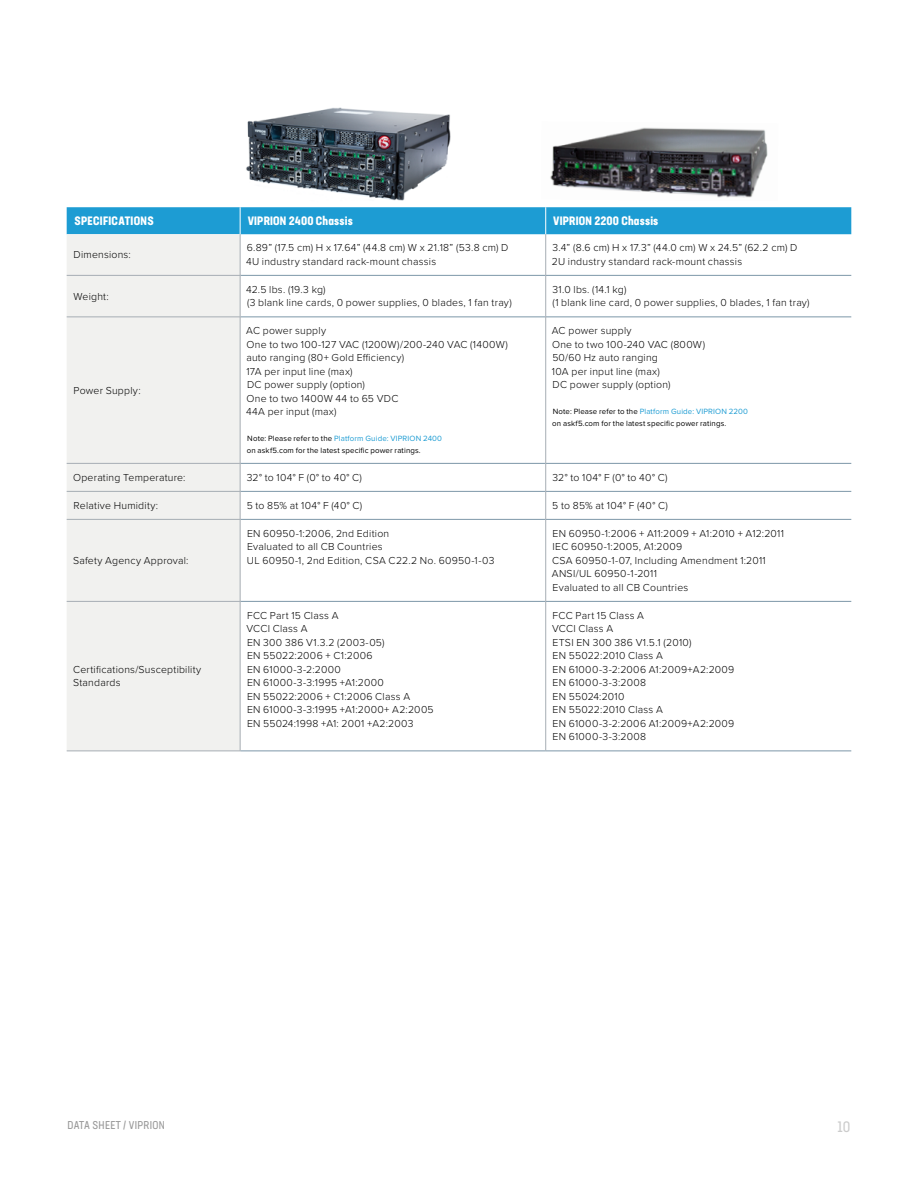
<style>
.page{position:relative;width:918px;height:1188px;background:#fff}
.page>*{position:absolute;margin:0;border:0;box-sizing:border-box;transform-origin:0 0}
.t1{font:condensed 15px "Neusa Next Std";color:#ccc}
.t2{font:700 condensed 12px "Neusa Next Std";letter-spacing:.02em;color:#fff}
.t3{font:condensed 11.25px "Neusa Next Std";letter-spacing:.02em;color:#999}
.t4{font:300 10.5px/13.5px "Proxima Nova";letter-spacing:.02em;color:#000}
.t5{font:7.8px/12px "Proxima Nova";letter-spacing:.015em;color:#000}
.s1{color:#1d9cd3}
</style>
<div class="page">
<img style="left:246px;top:107px;width:205px;height:94px">
<img style="left:550px;top:127px;width:218px;height:71px">
<div style="left:67px;top:234px;width:173px;height:517px;background:#f1f1ef"></div>
<hr style="left:240px;top:275px;width:306px;height:1px;background:#7d97a8">
<hr style="left:546px;top:275px;width:305px;height:1px;background:#7d97a8">
<hr style="left:240px;top:317px;width:306px;height:1px;background:#7d97a8">
<hr style="left:546px;top:317px;width:305px;height:1px;background:#7d97a8">
<hr style="left:240px;top:463px;width:306px;height:1px;background:#7d97a8">
<hr style="left:546px;top:463px;width:305px;height:1px;background:#7d97a8">
<hr style="left:240px;top:491px;width:306px;height:1px;background:#7d97a8">
<hr style="left:546px;top:491px;width:305px;height:1px;background:#7d97a8">
<hr style="left:240px;top:519px;width:306px;height:1px;background:#7d97a8">
<hr style="left:546px;top:519px;width:305px;height:1px;background:#7d97a8">
<hr style="left:240px;top:601px;width:306px;height:1px;background:#7d97a8">
<hr style="left:546px;top:601px;width:305px;height:1px;background:#7d97a8">
<hr style="left:240px;top:751px;width:306px;height:1px;background:#7d97a8">
<hr style="left:546px;top:751px;width:305px;height:1px;background:#7d97a8">
<div style="left:67px;top:207px;width:784px;height:27px;background:#1d9cd3"></div>
<hr style="left:240px;top:234px;width:1px;height:41px;background:#a6adb4">
<hr style="left:545px;top:234px;width:1px;height:41px;background:#a6adb4">
<hr style="left:240px;top:276px;width:1px;height:41px;background:#a6adb4">
<hr style="left:545px;top:275px;width:1px;height:42px;background:#a6adb4">
<hr style="left:240px;top:317px;width:1px;height:146px;background:#a6adb4">
<hr style="left:545px;top:317px;width:1px;height:146px;background:#a6adb4">
<svg style="left:240px;top:464px;width:1px;height:55px"></svg>
<svg style="left:545px;top:463px;width:1px;height:56px"></svg>
<hr style="left:240px;top:520px;width:1px;height:81px;background:#a6adb4">
<hr style="left:545px;top:519px;width:1px;height:82px;background:#a6adb4">
<hr style="left:240px;top:602px;width:1px;height:149px;background:#a6adb4">
<hr style="left:545px;top:601px;width:1px;height:150px;background:#a6adb4">
<hr style="left:67px;top:275px;width:173px;height:1px;background:#a6adb4">
<hr style="left:67px;top:317px;width:173px;height:1px;background:#a6adb4">
<hr style="left:67px;top:463px;width:173px;height:1px;background:#a6adb4">
<hr style="left:67px;top:491px;width:173px;height:1px;background:#a6adb4">
<hr style="left:67px;top:519px;width:173px;height:1px;background:#a6adb4">
<hr style="left:67px;top:601px;width:173px;height:1px;background:#a6adb4">
<hr style="left:67px;top:751px;width:173px;height:1px;background:#a6adb4">
<p class="t2" style="left:75px;top:213px;width:81px">SPECIFICATIONS</p>
<p class="t2" style="left:248px;top:213px;width:107px">VIPRION 2400 Chassis</p>
<p class="t2" style="left:553px;top:213px;width:107px">VIPRION 2200 Chassis</p>
<p class="t4" style="left:74px;top:247px;width:59px">Dimensions:</p>
<p class="t4" style="left:246px;top:241px;width:264px">6.89” (17.5 cm) H x 17.64” (44.8 cm) W x 21.18” (53.8 cm) D<br>4U industry standard rack-mount chassis</p>
<p class="t4" style="left:552px;top:241px;width:247px">3.4” (8.6 cm) H x 17.3” (44.0 cm) W x 24.5” (62.2 cm) D<br>2U industry standard rack-mount chassis</p>
<p class="t4" style="left:73px;top:289px;width:37px">Weight:</p>
<p class="t4" style="left:246px;top:282px;width:267px">42.5 lbs. (19.3 kg)<br>(3 blank line cards, 0 power supplies, 0 blades, 1 fan tray)</p>
<p class="t4" style="left:552px;top:282px;width:259px">31.0 lbs. (14.1 kg)<br>(1 blank line card, 0 power supplies, 0 blades, 1 fan tray)</p>
<p class="t4" style="left:74px;top:383px;width:69px">Power Supply:</p>
<p class="t4" style="left:246px;top:324px;width:263px">AC power supply<br>One to two 100-127 VAC (1200W)/200-240 VAC (1400W) auto ranging (80+ Gold Efficiency)<br>17A per input line (max)<br>DC power supply (option)<br>One to two 1400W 44 to 65 VDC<br>44A per input (max)</p>
<p class="t5" style="left:247px;top:432px;width:197px">Note: Please refer to the <span class="s1">Platform Guide: VIPRION 2400 </span>on askf5.com for the latest specific power ratings.</p>
<p class="t4" style="left:552px;top:324px;width:155px">AC power supply<br>One to two 100-240 VAC (800W)<br>50/60 Hz auto ranging<br>10A per input line (max)<br>DC power supply (option)</p>
<p class="t5" style="left:552px;top:405px;width:197px">Note: Please refer to the <span class="s1">Platform Guide: VIPRION 2200 </span>on askf5.com for the latest specific power ratings.</p>
<p class="t4" style="left:73px;top:470px;width:114px">Operating Temperature:</p>
<p class="t4" style="left:247px;top:470px;width:117px">32° to 104° F (0° to 40° C)</p>
<p class="t4" style="left:552px;top:470px;width:117px">32° to 104° F (0° to 40° C)</p>
<p class="t4" style="left:74px;top:498px;width:86px">Relative Humidity:</p>
<p class="t4" style="left:247px;top:498px;width:117px">5 to 85% at 104° F (40° C)</p>
<p class="t4" style="left:552px;top:498px;width:117px">5 to 85% at 104° F (40° C)</p>
<p class="t4" style="left:73px;top:553px;width:117px">Safety Agency Approval:</p>
<p class="t4" style="left:73px;top:662px;width:130px">Certifications/Susceptibility<br>Standards</p>
<p class="t4" style="left:247px;top:526px;width:249px">EN 60950-1:2006, 2nd Edition<br>Evaluated to all CB Countries<br>UL 60950-1, 2nd Edition, CSA C22.2 No. 60950-1-03</p>
<p class="t4" style="left:552px;top:526px;width:234px">EN 60950-1:2006 + A11:2009 + A1:2010 + A12:2011<br>IEC 60950-1:2005, A1:2009<br>CSA 60950-1-07, Including Amendment 1:2011<br>ANSI/UL 60950-1-2011<br>Evaluated to all CB Countries</p>
<p class="t4" style="left:247px;top:608px;width:189px">FCC Part 15 Class A<br>VCCI Class A<br>EN 300 386 V1.3.2 (2003-05)<br>EN 55022:2006 + C1:2006<br>EN 61000-3-2:2000<br>EN 61000-3-3:1995 +A1:2000<br>EN 55022:2006 + C1:2006 Class A<br>EN 61000-3-3:1995 +A1:2000+ A2:2005<br>EN 55024:1998 +A1: 2001 +A2:2003</p>
<p class="t4" style="left:552px;top:608px;width:184px">FCC Part 15 Class A<br>VCCI Class A<br>ETSI EN 300 386 V1.5.1 (2010)<br>EN 55022:2010 Class A<br>EN 61000-3-2:2006 A1:2009+A2:2009<br>EN 61000-3-3:2008<br>EN 55024:2010<br>EN 55022:2010 Class A<br>EN 61000-3-2:2006 A1:2009+A2:2009<br>EN 61000-3-3:2008</p>
<p class="t3" style="left:68px;top:1118px;width:99px">DATA SHEET / VIPRION</p>
<h1 class="t1" style="left:838px;top:1117px;width:14px">10</h1>
</div>
